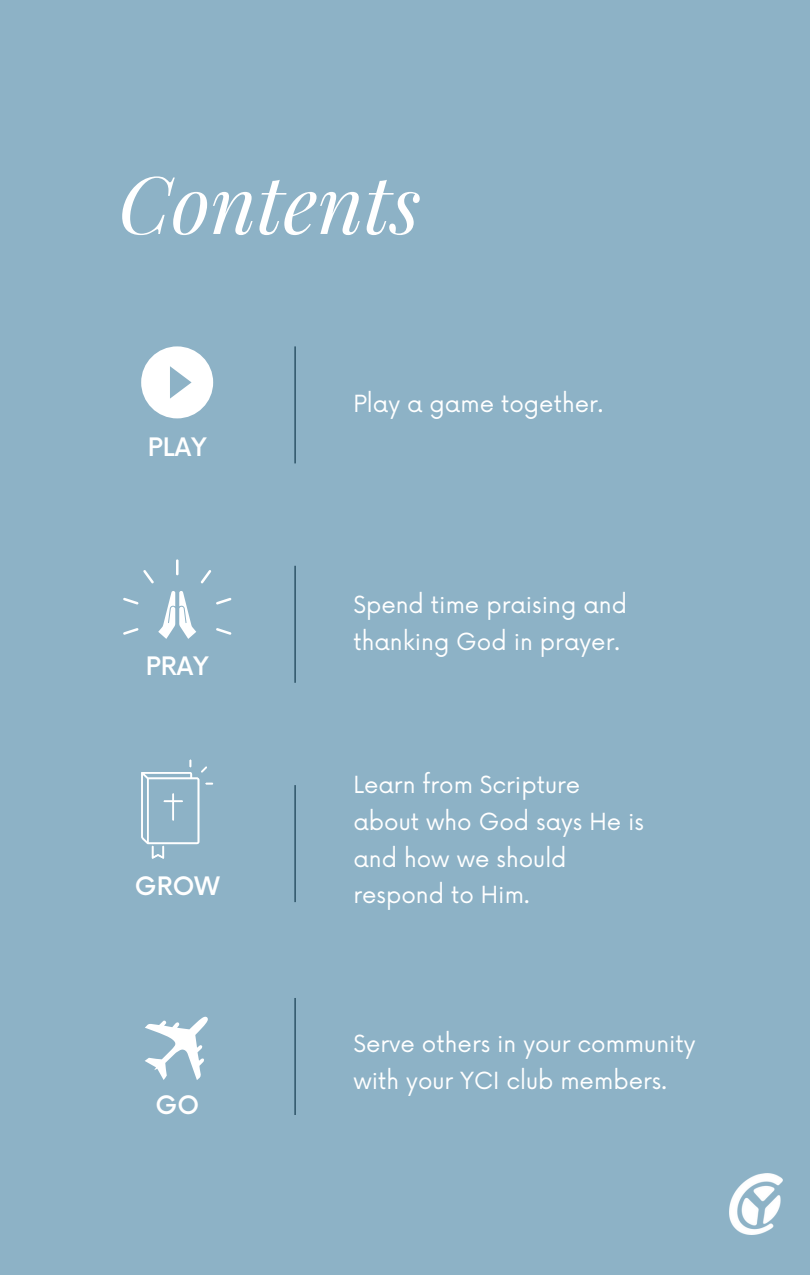
<style>
.page{position:relative;width:810px;height:1275px;background:#8db2c6}
.page>*{position:absolute;margin:0;border:0;box-sizing:border-box;transform-origin:0 0}
.t1{font:italic 79.7px "Playfair Display";color:#fff}
.t2{font:500 24.8px "Now";color:#fff}
.t3{font:23px/36.8px "Now";color:#fff}
</style>
<div class="page">
<hr style="left:294px;top:346px;width:2px;height:117px;background:#385e72">
<hr style="left:294px;top:566px;width:2px;height:117px;background:#385e72">
<hr style="left:294px;top:785px;width:2px;height:117px;background:#385e72">
<hr style="left:294px;top:998px;width:2px;height:117px;background:#385e72">
<svg style="left:141px;top:346px;width:72px;height:72px"></svg>
<svg style="left:158px;top:591px;width:38px;height:48px"></svg>
<hr style="left:176px;top:559px;width:3px;height:16px;background:#fff">
<svg style="left:143px;top:570px;width:11px;height:13px"></svg>
<svg style="left:123px;top:598px;width:16px;height:7px"></svg>
<svg style="left:123px;top:628px;width:16px;height:7px"></svg>
<svg style="left:216px;top:628px;width:16px;height:7px"></svg>
<svg style="left:216px;top:598px;width:16px;height:7px"></svg>
<svg style="left:201px;top:570px;width:10px;height:13px"></svg>
<svg style="left:141px;top:760px;width:72px;height:99px"></svg>
<svg style="left:145px;top:1016px;width:63px;height:64px"></svg>
<img style="left:729px;top:1173px;width:54px;height:62px">
<h1 class="t1" style="left:118px;top:148px;width:304px">Contents</h1>
<p class="t2" style="left:148px;top:434px;width:60px">PLAY</p>
<p class="t2" style="left:146px;top:653px;width:65px">PRAY</p>
<p class="t2" style="left:135px;top:872px;width:86px">GROW</p>
<p class="t2" style="left:156px;top:1092px;width:45px">GO</p>
<p class="t3" style="left:353px;top:387px;width:251px">Play a game together.</p>
<p class="t3" style="left:353px;top:588px;width:275px">Spend time praising and thanking God in prayer.</p>
<p class="t3" style="left:353px;top:768px;width:292px">Learn from Scripture about who God says He is and how we should respond to Him.</p>
<p class="t3" style="left:353px;top:1026px;width:344px">Serve others in your community with your YCI club members.</p>
</div>
